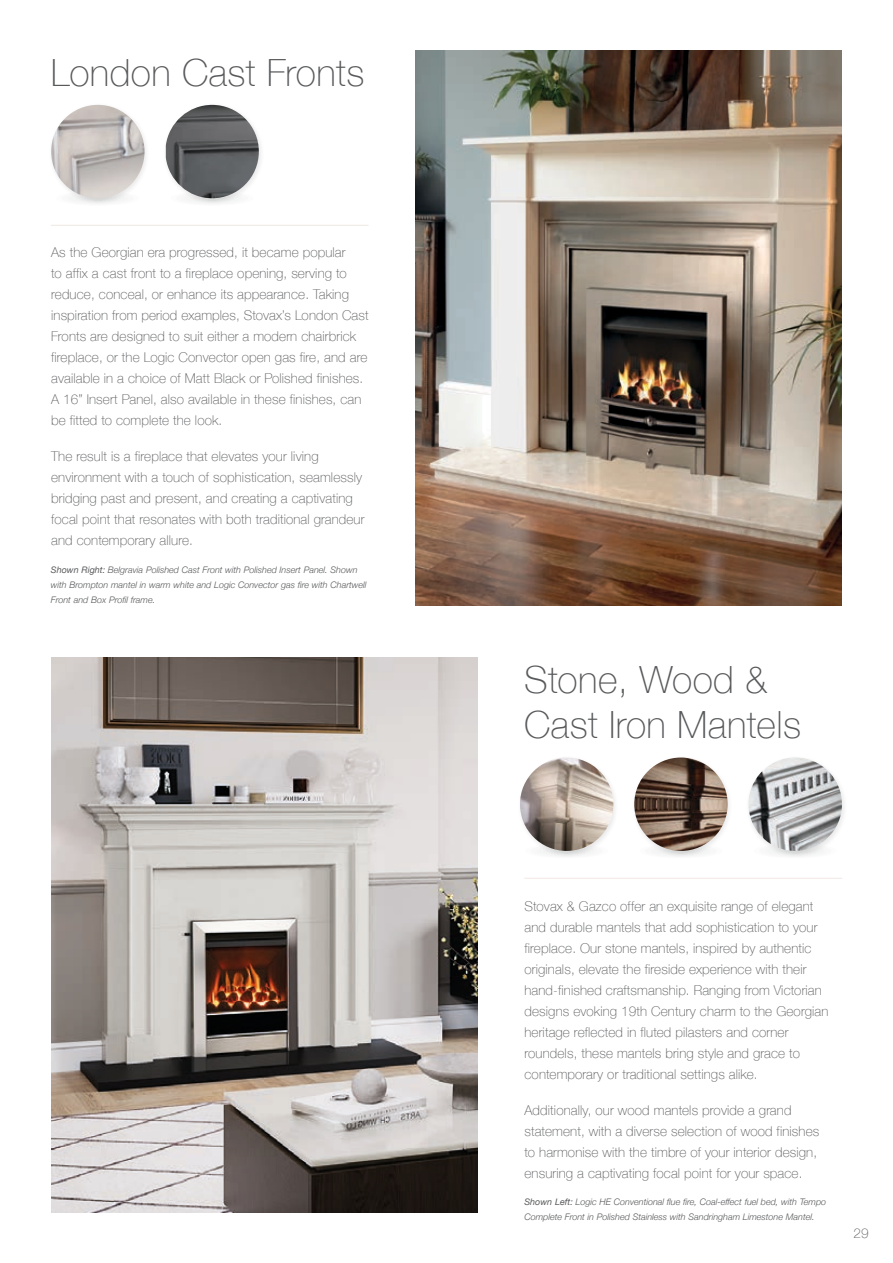
<style>
.page{position:relative;width:893px;height:1263px;background:#fff}
.page>*{position:absolute;margin:0;border:0;box-sizing:border-box;transform-origin:0 0}
.t1{font:100 37.5px/45px "Helvetica Neue";letter-spacing:.01em;color:#58595b}
.t2{font:100 13.5px/21px "Helvetica Neue";letter-spacing:.01em;color:#58595b}
.t3{font:italic 300 9px/15px "Helvetica Neue";color:#58595b}
.s1{font-weight:400}
</style>
<div class="page">
<img style="left:416px;top:51px;width:426px;height:555px">
<img style="left:51px;top:657px;width:426px;height:555px">
<div style="left:48px;top:103px;width:103px;height:102px;background:#231f20;opacity:.1"></div>
<img style="left:51px;top:105px;width:94px;height:93px;border-radius:47px">
<div style="left:162px;top:103px;width:103px;height:102px;background:#231f20;opacity:.1"></div>
<img style="left:166px;top:105px;width:93px;height:93px">
<div style="left:517px;top:755px;width:102px;height:102px;background:#231f20;opacity:.1"></div>
<img style="left:520px;top:757px;width:93px;height:94px;border-radius:47px">
<div style="left:631px;top:755px;width:103px;height:102px;background:#231f20;opacity:.1"></div>
<img style="left:634px;top:757px;width:94px;height:94px;border-radius:47px">
<div style="left:745px;top:755px;width:102px;height:103px;background:#231f20;opacity:.1"></div>
<img style="left:748px;top:757px;width:94px;height:94px;border-radius:47px">
<hr style="left:51px;top:225px;width:318px;height:1px;background:#f0e8e2">
<hr style="left:524px;top:878px;width:318px;height:1px;background:#f0e8e2">
<h1 class="t1" style="left:51px;top:49px;width:315px">London Cast Fronts</h1>
<p class="t2" style="left:51px;top:242px;width:319px">As the Georgian era progressed, it became popular<br>to affix a cast front to a fireplace opening, serving to reduce, conceal, or enhance its appearance. Taking inspiration from period examples, Stovax’s London Cast Fronts are designed to suit either a modern chairbrick fireplace, or the Logic Convector open gas fire, and are available in a choice of Matt Black or Polished finishes.<br>A 16” Insert Panel, also available in these finishes, can be fitted to complete the look.</p>
<p class="t2" style="left:51px;top:445px;width:315px">The result is a fireplace that elevates your living environment with a touch of sophistication, seamlessly bridging past and present, and creating a captivating focal point that resonates with both traditional grandeur and contemporary allure.</p>
<p class="t3" style="left:51px;top:561px;width:317px"><span class="s1">Shown Right:</span> Belgravia Polished Cast Front with Polished Insert Panel. Shown with Brompton mantel in warm white and Logic Convector gas fire with Chartwell<br>Front and Box Profil frame.</p>
<h1 class="t1" style="left:524px;top:656px;width:278px">Stone, Wood &amp;<br>Cast Iron Mantels</h1>
<p class="t2" style="left:524px;top:895px;width:305px">Stovax &amp; Gazco offer an exquisite range of elegant and durable mantels that add sophistication to your fireplace. Our stone mantels, inspired by authentic originals, elevate the fireside experience with their hand-finished craftsmanship. Ranging from Victorian designs evoking 19th Century charm to the Georgian heritage reflected in fluted pilasters and corner roundels, these mantels bring style and grace to contemporary or traditional settings alike.</p>
<p class="t2" style="left:524px;top:1099px;width:296px">Additionally, our wood mantels provide a grand statement, with a diverse selection of wood finishes to harmonise with the timbre of your interior design, ensuring a captivating focal point for your space.</p>
<p class="t3" style="left:524px;top:1194px;width:303px"><span class="s1">Shown Left:</span> Logic HE Conventional flue fire, Coal-effect fuel bed, with Tempo<br>Complete Front in Polished Stainless with Sandringham Limestone Mantel.</p>
<p class="t2" style="left:854px;top:1222px;width:17px">29</p>
</div>
